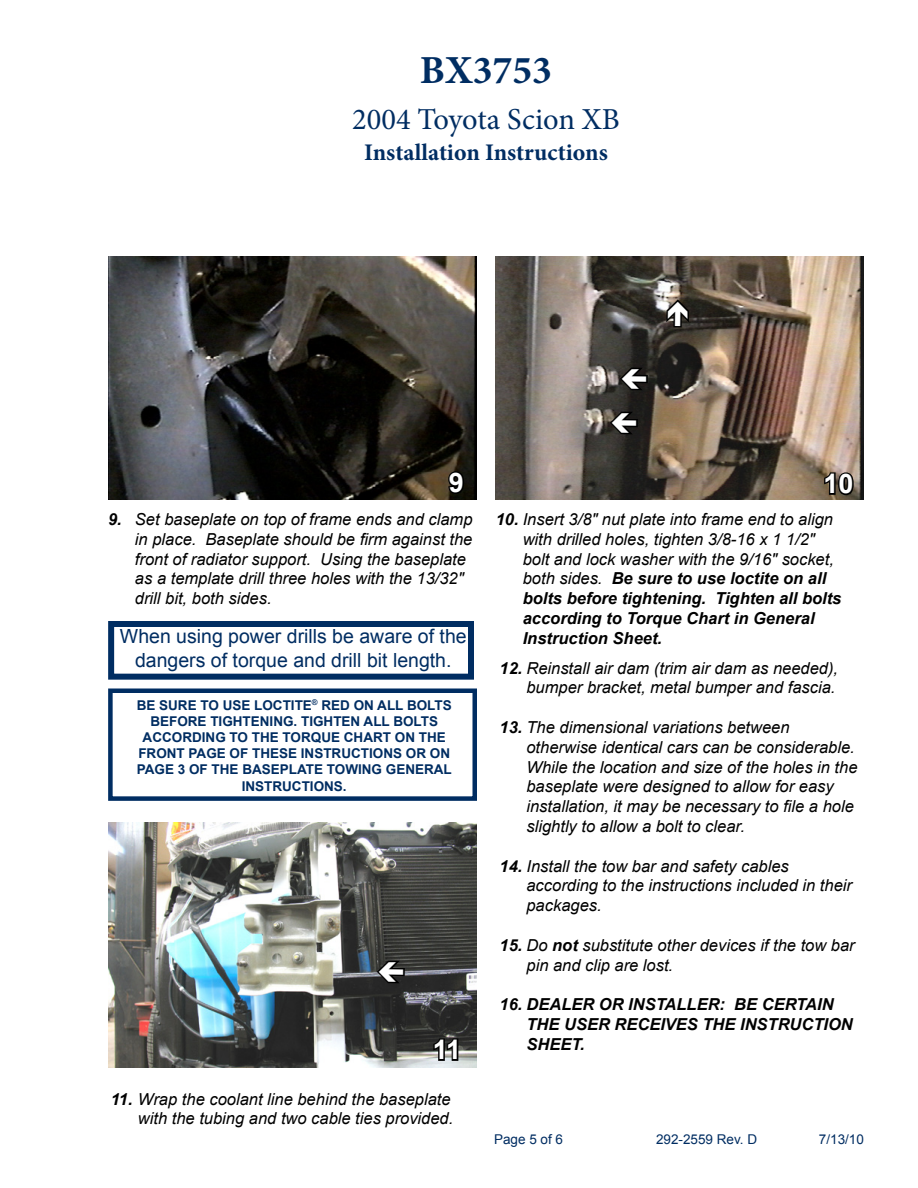
<style>
.page{position:relative;width:918px;height:1188px;background:#fff}
.page>*{position:absolute;margin:0;border:0;box-sizing:border-box;transform-origin:0 0}
.t1{font:700 39.75px "Minion Pro";color:#002d62}
.t2{font:30.45px "Minion Pro";color:#002d62}
.t3{font:700 27px "Arial";color:#fff}
.t4{font:700 23.85px "Minion Pro";color:#002d62}
.t5{font:19.5px/23.4px "Arial";color:#002d62;text-align:center}
.t6{font:italic 16.5px/19.8px "Arial";color:#000}
.t7{font:italic 700 16.5px/19.8px "Arial";color:#000}
.t8{font:700 13.5px/16.2px "Arial";color:#002d62;text-align:center}
.t9{font:13.5px "Arial";color:#002d62}
.s1{font-weight:700}
</style>
<div class="page">
<div style="left:108px;top:688px;width:369px;height:113px;border:4px solid #002d62"></div>
<img style="left:108px;top:256px;width:369px;height:244px">
<svg style="left:446px;top:469px;width:20px;height:27px"></svg>
<img style="left:495px;top:256px;width:369px;height:244px">
<svg style="left:823px;top:470px;width:33px;height:27px"></svg>
<img style="left:108px;top:823px;width:369px;height:245px">
<svg style="left:432px;top:1037px;width:28px;height:25px"></svg>
<div style="left:108px;top:621px;width:366px;height:59px;border:6px solid #002d62"></div>
<svg style="left:618px;top:365px;width:31px;height:28px"></svg>
<svg style="left:375px;top:958px;width:31px;height:28px"></svg>
<svg style="left:608px;top:409px;width:31px;height:28px"></svg>
<svg style="left:664px;top:297px;width:28px;height:32px"></svg>
<h1 class="t1" style="left:420px;top:42px;width:134px">BX3753</h1>
<h2 class="t2" style="left:352px;top:99px;width:269px">2004 Toyota Scion XB</h2>
<h3 class="t4" style="left:364px;top:136px;width:245px">Installation Instructions</h3>
<h3 class="t3" style="left:449px;top:465px;width:17px">9</h3>
<h3 class="t3" style="left:824px;top:466px;width:32px">10</h3>
<p class="t6" style="left:523px;top:510px;width:320px;text-indent:-27px"><span class="s1">10.</span> Insert 3/8" nut plate into frame end to align with drilled holes, tighten 3/8-16 x 1 1/2" bolt and lock washer with the 9/16" socket, both sides. <span class="s1">Be sure to use loctite on all bolts before tightening. Tighten all bolts according to Torque Chart in General Instruction Sheet.</span></p>
<p class="t6" style="left:135px;top:510px;width:339px;text-indent:-27px"><span class="s1">9.</span> Set baseplate on top of frame ends and clamp in place. Baseplate should be firm against the front of radiator support. Using the baseplate as a template drill three holes with the 13/32" drill bit, both sides.</p>
<p class="t5" style="left:120px;top:625px;width:348px">When using power drills be aware of the dangers of torque and drill bit length.</p>
<p class="t6" style="left:499px;top:658px;width:340px;text-align:right"><span class="s1">12.</span> Reinstall air dam (trim air dam as needed), bumper bracket, metal bumper and fascia.</p>
<p class="t6" style="left:526px;top:717px;width:333px;text-indent:-27px"><span class="s1">13.</span> The dimensional variations between otherwise identical cars can be considerable.<br>While the location and size of the holes in the baseplate were designed to allow for easy installation, it may be necessary to file a hole slightly to allow a bolt to clear.</p>
<p class="t6" style="left:526px;top:856px;width:327px;text-indent:-27px"><span class="s1">14.</span> Install the tow bar and safety cables according to the instructions included in their packages.</p>
<p class="t6" style="left:527px;top:935px;width:330px;text-indent:-27px"><span class="s1">15.</span> Do <span class="s1">not</span> substitute other devices if the tow bar pin and clip are lost.</p>
<p class="t7" style="left:527px;top:995px;width:328px;text-indent:-27px">16. DEALER OR INSTALLER: BE CERTAIN<br>THE USER RECEIVES THE INSTRUCTION<br>SHEET.</p>
<p class="t8" style="left:137px;top:697px;width:317px">BE SURE TO USE LOCTITE<sup>®</sup> RED ON ALL BOLTS BEFORE TIGHTENING. TIGHTEN ALL BOLTS ACCORDING TO THE TORQUE CHART ON THE FRONT PAGE OF THESE INSTRUCTIONS OR ON PAGE 3 OF THE BASEPLATE TOWING GENERAL INSTRUCTIONS.</p>
<h3 class="t3" style="left:433px;top:1032px;width:30px">11</h3>
<p class="t6" style="left:111px;top:1089px;width:344px;text-align:right"><span class="s1">11.</span> Wrap the coolant line behind the baseplate with the tubing and two cable ties provided.</p>
<p class="t9" style="left:494px;top:1130px;width:71px">Page 5 of 6</p>
<p class="t9" style="left:656px;top:1130px;width:103px">292-2559 Rev. D</p>
<p class="t9" style="left:819px;top:1130px;width:47px">7/13/10</p>
</div>
